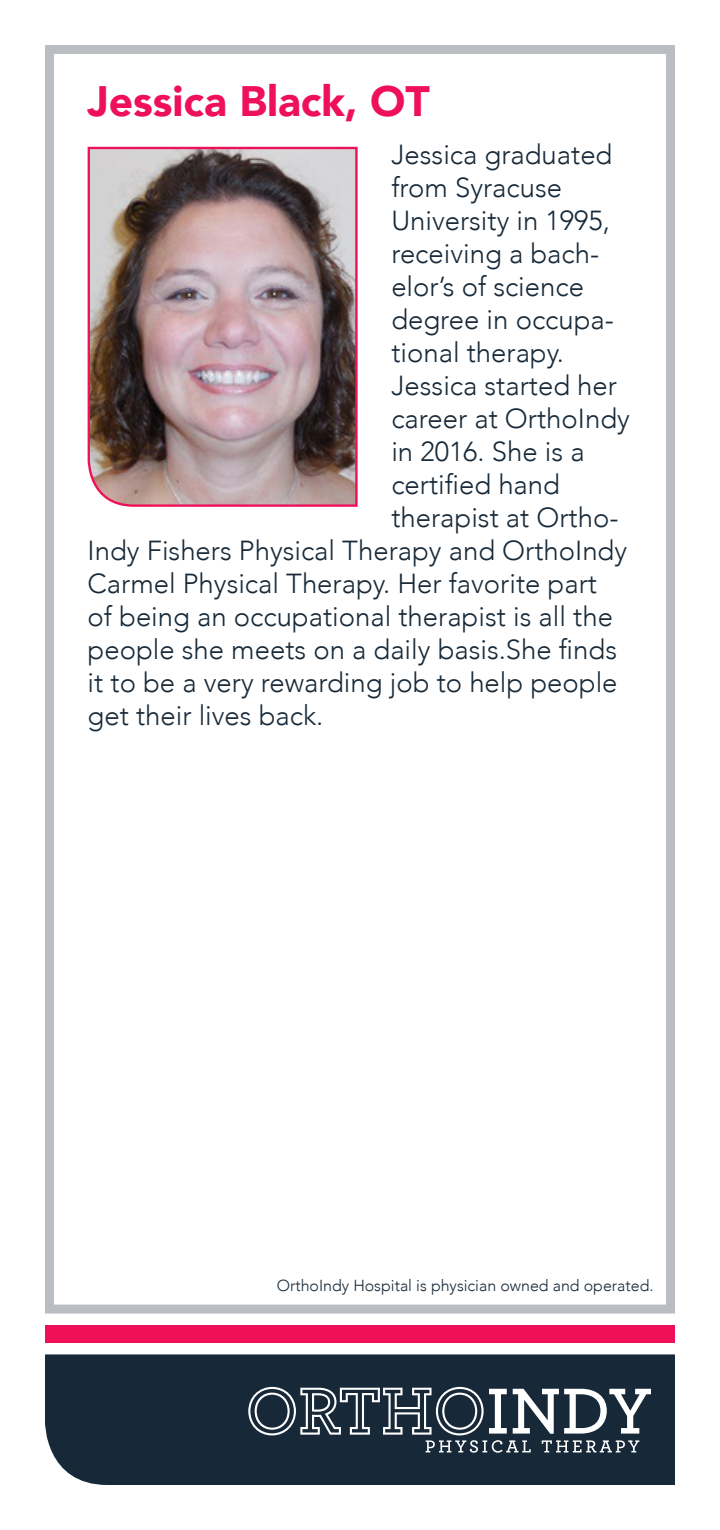
<style>
.page{position:relative;width:720px;height:1530px;background:#fff}
.page>*{position:absolute;margin:0;border:0;box-sizing:border-box;transform-origin:0 0}
.t1{font:900 42.5px "Avenir";color:#ee1059}
.t2{font:300 27.5px/33px "Avenir";color:#172938}
.t3{font:300 16px "Avenir";color:#172938}
</style>
<div class="page">
<div style="left:45px;top:45px;width:630px;height:1269px;border:9px solid #babdc2"></div>
<div style="left:45px;top:1354px;width:630px;height:131px;background:#172938"></div>
<svg style="left:248px;top:1387px;width:403px;height:66px"></svg>
<div style="left:45px;top:1325px;width:630px;height:18px;background:#ee1059"></div>
<img style="left:87px;top:146px;width:271px;height:361px">
<p class="t1" style="left:88px;top:65px;width:344px">Jessica Black, OT</p>
<p class="t2" style="left:391px;top:138px;width:224px">Jessica graduated from Syracuse<br>University in 1995, receiving a bach&shy;elor’s of science degree in occupa&shy;tional therapy.</p>
<p class="t2" style="left:391px;top:369px;width:227px">Jessica started her</p>
<p class="t2" style="left:391px;top:402px;width:240px">career at OrthoIndy</p>
<p class="t2" style="left:391px;top:435px;width:195px">in 2016. She is a</p>
<p class="t2" style="left:391px;top:468px;width:170px">certified hand</p>
<p class="t2" style="left:391px;top:501px;width:229px">therapist at Ortho-</p>
<p class="t2" style="left:88px;top:534px;width:541px">Indy Fishers Physical Therapy and OrthoIndy</p>
<p class="t2" style="left:88px;top:567px;width:511px">Carmel Physical Therapy. Her favorite part</p>
<p class="t2" style="left:88px;top:600px;width:527px">of being an occupational therapist is all the</p>
<p class="t2" style="left:88px;top:633px;width:531px">people she meets on a daily basis.She finds</p>
<p class="t2" style="left:88px;top:666px;width:531px">it to be a very rewarding job to help people</p>
<p class="t2" style="left:88px;top:699px;width:237px">get their lives back.</p>
<p class="t3" style="left:277px;top:1276px;width:378px">OrthoIndy Hospital is physician owned and operated.</p>
</div>
